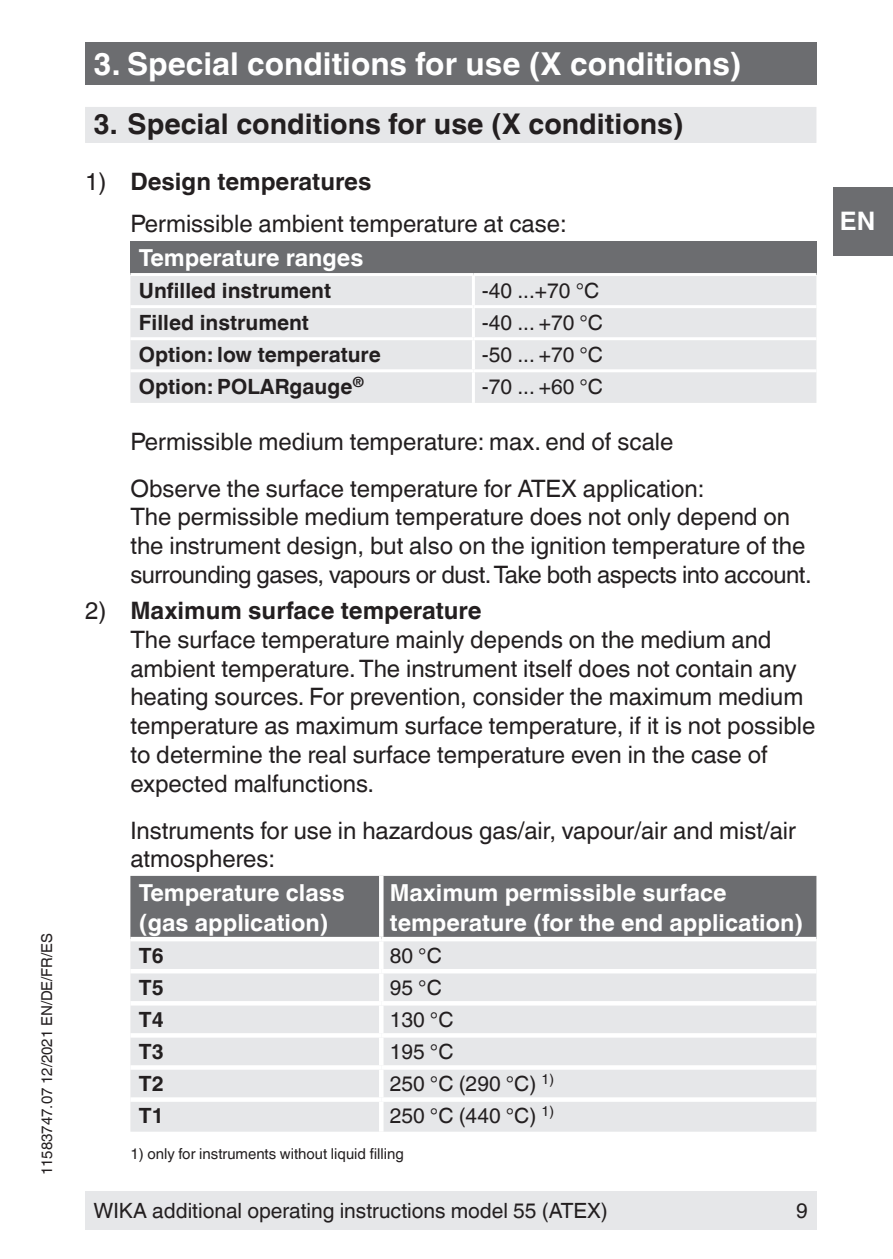
<style>
.page{position:relative;width:893px;height:1259px;background:#fff}
.page>*{position:absolute;margin:0;border:0;box-sizing:border-box;transform-origin:0 0}
.t1{font:700 31.5px "Helvetica World";color:#fff}
.t2{font:700 28.5px "Helvetica World";color:#231f20}
.t3{font:700 25.5px "Helvetica World";color:#fff}
.t4{font:24px/28.8px "Helvetica World";color:#231f20}
.t5{font:700 23.4px/29.4px "Helvetica World";color:#fff}
.t6{font:21px "Helvetica World";color:#231f20}
.t7{font:700 21px "Helvetica World";color:#231f20}
.t8{font:15px "Helvetica World";color:#231f20}
.s1{font-weight:700}
</style>
<div class="page">
<div style="left:833px;top:187px;width:60px;height:68px;background:#6c6d70"></div>
<div style="left:85px;top:1191px;width:731px;height:38px;background:#e6e7e9"></div>
<div style="left:85px;top:43px;width:731px;height:42px;background:#6c6d70"></div>
<div style="left:85px;top:107px;width:731px;height:36px;background:#e6e7e9"></div>
<div style="left:130px;top:241px;width:686px;height:33px;background:#6c6d70"></div>
<div style="left:130px;top:276px;width:686px;height:127px;background:#e6e7e9"></div>
<hr style="left:472px;top:276px;width:3px;height:29px;background:#fff">
<hr style="left:130px;top:305px;width:343px;height:3px;background:#fff">
<hr style="left:473px;top:305px;width:343px;height:3px;background:#fff">
<hr style="left:472px;top:308px;width:3px;height:29px;background:#fff">
<hr style="left:130px;top:337px;width:343px;height:3px;background:#fff">
<hr style="left:473px;top:337px;width:343px;height:3px;background:#fff">
<hr style="left:472px;top:340px;width:3px;height:29px;background:#fff">
<hr style="left:130px;top:369px;width:343px;height:3px;background:#fff">
<hr style="left:473px;top:369px;width:343px;height:3px;background:#fff">
<hr style="left:472px;top:372px;width:3px;height:31px;background:#fff">
<hr style="left:130px;top:273px;width:343px;height:3px;background:#fff">
<hr style="left:473px;top:273px;width:343px;height:3px;background:#fff">
<div style="left:130px;top:876px;width:686px;height:61px;background:#6c6d70"></div>
<div style="left:130px;top:941px;width:686px;height:190px;background:#e6e7e9"></div>
<div style="left:379px;top:876px;width:5px;height:61px;background:#fff"></div>
<div style="left:379px;top:941px;width:5px;height:28px;background:#fff"></div>
<hr style="left:130px;top:969px;width:251px;height:4px;background:#fff">
<hr style="left:381px;top:969px;width:435px;height:4px;background:#fff">
<div style="left:379px;top:973px;width:5px;height:28px;background:#fff"></div>
<hr style="left:130px;top:1001px;width:251px;height:4px;background:#fff">
<hr style="left:381px;top:1001px;width:435px;height:4px;background:#fff">
<div style="left:379px;top:1005px;width:5px;height:28px;background:#fff"></div>
<hr style="left:130px;top:1033px;width:251px;height:4px;background:#fff">
<hr style="left:381px;top:1033px;width:435px;height:4px;background:#fff">
<div style="left:379px;top:1037px;width:5px;height:28px;background:#fff"></div>
<hr style="left:130px;top:1065px;width:251px;height:4px;background:#fff">
<hr style="left:381px;top:1065px;width:435px;height:4px;background:#fff">
<div style="left:379px;top:1069px;width:5px;height:28px;background:#fff"></div>
<hr style="left:130px;top:1097px;width:251px;height:4px;background:#fff">
<hr style="left:381px;top:1097px;width:435px;height:4px;background:#fff">
<div style="left:379px;top:1101px;width:5px;height:30px;background:#fff"></div>
<p class="t8" style="left:38px;top:1175px;width:244px;rotate:-90deg">11583747.07 12/2021 EN/DE/FR/ES</p>
<h1 class="t1" style="left:94px;top:46px;width:650px">3. Special conditions for use (X conditions)</h1>
<p class="t2" style="left:94px;top:108px;width:592px">3. Special conditions for use (X conditions)</p>
<p class="t4" style="left:130px;top:161px;width:438px;line-height:42px;text-indent:-45px">1) <span class="s1">Design temperatures<br></span>Permissible ambient temperature at case:</p>
<p class="t5" style="left:139px;top:243px;width:226px">Temperature ranges</p>
<p class="t7" style="left:139px;top:278px;width:194px">Unfilled instrument</p>
<p class="t6" style="left:482px;top:278px;width:119px">-40 ...+70 °C</p>
<p class="t7" style="left:139px;top:311px;width:172px">Filled instrument</p>
<p class="t6" style="left:482px;top:311px;width:123px">-40 ... +70 °C</p>
<p class="t7" style="left:139px;top:343px;width:243px">Option: low temperature</p>
<p class="t6" style="left:482px;top:343px;width:123px">-50 ... +70 °C</p>
<p class="t7" style="left:139px;top:375px;width:227px">Option: POLARgauge<sup>®</sup></p>
<p class="t6" style="left:482px;top:375px;width:123px">-70 ... +60 °C</p>
<p class="t4" style="left:130px;top:418px;width:576px;line-height:46.8px">Permissible medium temperature: max. end of scale<br>Observe the surface temperature for ATEX application:</p>
<p class="t4" style="left:130px;top:502px;width:683px">The permissible medium temperature does not only depend on the instrument design, but also on the ignition temperature of the surrounding gases, vapours or dust. Take both aspects into account.</p>
<p class="t4" style="left:130px;top:596px;width:687px;text-indent:-45px">2) <span class="s1">Maximum surface temperature<br></span>The surface temperature mainly depends on the medium and ambient temperature. The instrument itself does not contain any heating sources. For prevention, consider the maximum medium temperature as maximum surface temperature, if it is not possible to determine the real surface temperature even in the case of expected malfunctions.</p>
<p class="t4" style="left:130px;top:816px;width:667px">Instruments for use in hazardous gas/air, vapour/air and mist/air atmospheres:</p>
<p class="t5" style="left:139px;top:878px;width:207px">Temperature class (gas application)</p>
<p class="t5" style="left:390px;top:878px;width:415px">Maximum permissible surface temperature (for the end application)</p>
<p class="t7" style="left:139px;top:943px;width:26px">T6</p>
<p class="t6" style="left:390px;top:943px;width:54px">80 °C</p>
<p class="t7" style="left:139px;top:975px;width:26px">T5</p>
<p class="t6" style="left:390px;top:975px;width:54px">95 °C</p>
<p class="t7" style="left:139px;top:1007px;width:26px">T4</p>
<p class="t6" style="left:390px;top:1007px;width:65px">130 °C</p>
<p class="t7" style="left:139px;top:1039px;width:26px">T3</p>
<p class="t6" style="left:390px;top:1039px;width:65px">195 °C</p>
<p class="t7" style="left:139px;top:1071px;width:26px">T2</p>
<p class="t6" style="left:390px;top:1071px;width:166px">250 °C (290 °C) <sup>1)</sup></p>
<p class="t7" style="left:139px;top:1103px;width:26px">T1</p>
<p class="t6" style="left:390px;top:1103px;width:166px">250 °C (440 °C) <sup>1)</sup></p>
<p class="t8" style="left:130px;top:1144px;width:275px">1) only for instruments without liquid filling</p>
<p class="t6" style="left:94px;top:1198px;width:516px">WIKA additional operating instructions model 55 (ATEX)</p>
<p class="t6" style="left:796px;top:1198px;width:13px">9</p>
<p class="t3" style="left:840px;top:207px;width:37px">EN</p>
</div>
